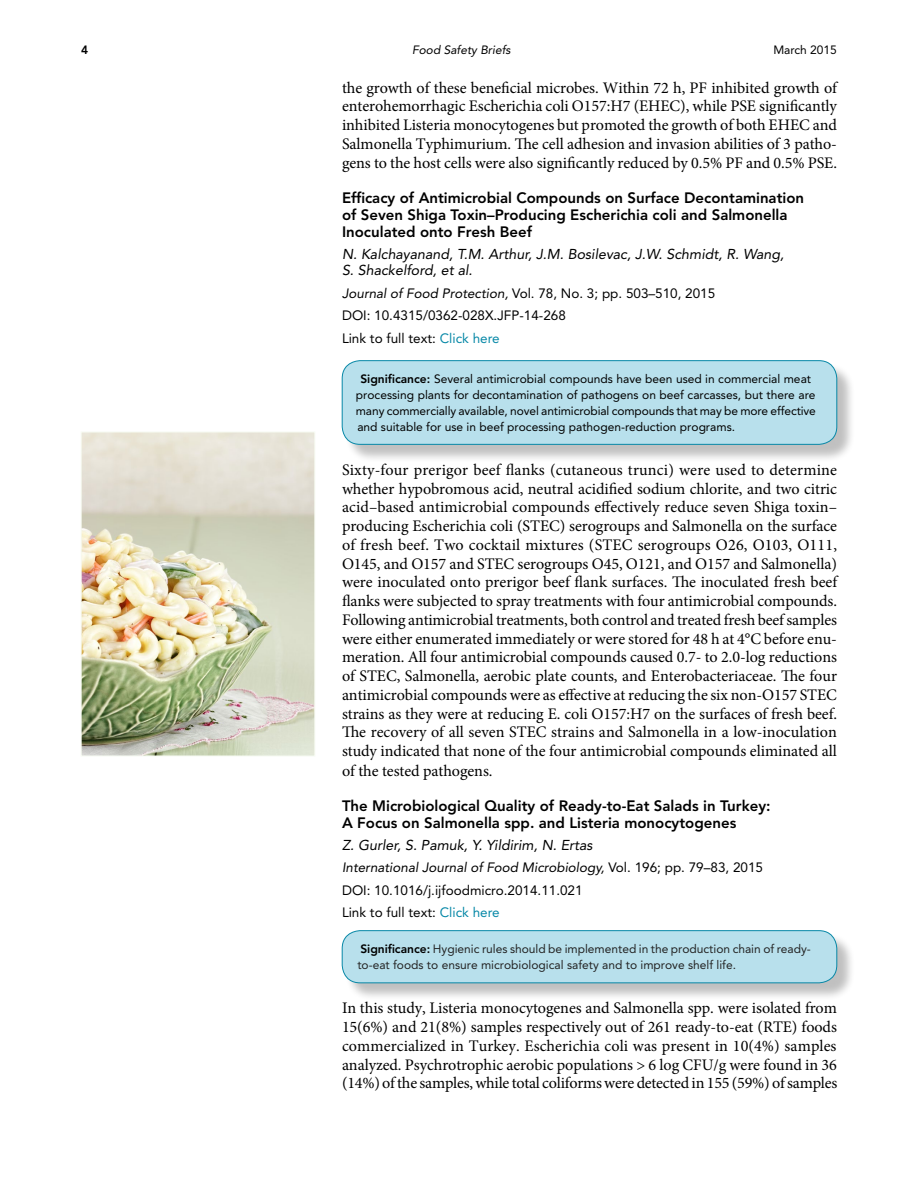
<style>
.page{position:relative;width:918px;height:1188px;background:#fff}
.page>*{position:absolute;margin:0;border:0;box-sizing:border-box;transform-origin:0 0}
.t1{font:16.2px/18.8px "Minion Pro";letter-spacing:-.005em;color:#000;text-align:justify}
.t2{font:800 15px/17.2px "Avenir LT Std";color:#000}
.t3{font:italic 14.25px/16.5px "Avenir LT Std";color:#000}
.t4{font:13.5px/22.5px "Avenir LT Std";color:#000}
.t5{font:12px/15.8px "Avenir LT Std";color:#000}
.t6{font:12px/15.8px "Avenir LT Std";color:#232323}
.t7{font:italic 12px "Avenir LT Std";color:#000}
.t8{font:800 12px "Avenir LT Std";color:#000}
.s1{font-style:italic}
.s2{color:#0788a7}
.s3{font-weight:800}
.s4{font-weight:800;color:#000}
</style>
<div class="page">
<img style="left:83px;top:434px;width:230px;height:320px">
<div style="left:81px;top:432px;width:234px;height:324px;border:1px solid #f7fbf2"></div>
<div style="left:344px;top:363px;width:512px;height:100px;background:#000;opacity:.25"></div>
<div style="left:342px;top:361px;width:495px;height:83px;background:#b8e0ec;border-radius:18px"></div>
<div style="left:342px;top:360px;width:495px;height:85px;border:1px solid #0788a7;border-radius:18px"></div>
<div style="left:344px;top:933px;width:512px;height:69px;background:#000;opacity:.25"></div>
<div style="left:342px;top:931px;width:495px;height:52px;background:#b8e0ec;border-radius:18px"></div>
<div style="left:342px;top:930px;width:495px;height:53px;border:1px solid #0788a7;border-radius:18px"></div>
<p class="t8" style="left:81px;top:43px;width:9px">4</p>
<p class="t7" style="left:412px;top:43px;width:100px">Food Safety Briefs</p>
<p class="t5" style="left:773px;top:42px;width:65px">March 2015</p>
<p class="t1" style="left:342px;top:78px;width:497px">the growth of these beneficial microbes. Within 72 h, PF inhibited growth of enterohemorrhagic Escherichia coli O157:H7 (EHEC), while PSE significantly inhibited Listeria monocytogenes but promoted the growth of both EHEC and Salmonella Typhimurium. The cell adhesion and invasion abilities of 3 patho&shy;gens to the host cells were also significantly reduced by 0.5% PF and 0.5% PSE.</p>
<p class="t2" style="left:342px;top:189px;width:464px">Efficacy of Antimicrobial Compounds on Surface Decontamination of Seven Shiga Toxin–Producing Escherichia coli and Salmonella<br>Inoculated onto Fresh Beef</p>
<p class="t3" style="left:342px;top:246px;width:444px">N. Kalchayanand, T.M. Arthur, J.M. Bosilevac, J.W. Schmidt, R. Wang,<br>S. Shackelford, et al.</p>
<p class="t4" style="left:342px;top:282px;width:375px"><span class="s1">Journal of Food Protection,</span> Vol. 78, No. 3; pp. 503–510, 2015<br>DOI: 10.4315/0362-028X.JFP-14-268<br>Link to full text: <span class="s2">Click here</span></p>
<p class="t5" style="left:356px;top:371px;width:462px;text-indent:4px"><span class="s3">Significance:</span> Several antimicrobial compounds have been used in commercial meat processing plants for decontamination of pathogens on beef carcasses, but there are many commercially available, novel antimicrobial compounds that may be more effective and suitable for use in beef processing pathogen-reduction programs.</p>
<p class="t1" style="left:342px;top:460px;width:497px">Sixty-four prerigor beef flanks (cutaneous trunci) were used to determine whether hypobromous acid, neutral acidified sodium chlorite, and two citric acid–based antimicrobial compounds effectively reduce seven Shiga toxin– producing Escherichia coli (STEC) serogroups and Salmonella on the surface of fresh beef. Two cocktail mixtures (STEC serogroups O26, O103, O111, O145, and O157 and STEC serogroups O45, O121, and O157 and Salmonella) were inoculated onto prerigor beef flank surfaces. The inoculated fresh beef flanks were subjected to spray treatments with four antimicrobial compounds.<br>Following antimicrobial treatments, both control and treated fresh beef samples were either enumerated immediately or were stored for 48 h at 4°C before enu&shy;meration. All four antimicrobial compounds caused 0.7- to 2.0-log reductions of STEC, Salmonella, aerobic plate counts, and Enterobacteriaceae. The four antimicrobial compounds were as effective at reducing the six non-O157 STEC strains as they were at reducing E. coli O157:H7 on the surfaces of fresh beef.<br>The recovery of all seven STEC strains and Salmonella in a low-inoculation study indicated that none of the four antimicrobial compounds eliminated all of the tested pathogens.</p>
<p class="t2" style="left:342px;top:797px;width:430px">The Microbiological Quality of Ready-to-Eat Salads in Turkey:<br>A Focus on Salmonella spp. and Listeria monocytogenes</p>
<p class="t3" style="left:342px;top:837px;width:252px">Z. Gurler, S. Pamuk, Y. Yildirim, N. Ertas</p>
<p class="t4" style="left:342px;top:857px;width:423px"><span class="s1">International Journal of Food Microbiology,</span> Vol. 196; pp. 79–83, 2015<br>DOI: 10.1016/j.ijfoodmicro.2014.11.021<br>Link to full text: <span class="s2">Click here</span></p>
<p class="t6" style="left:357px;top:941px;width:455px"><span class="s4">Significance:</span> Hygienic rules should be implemented in the production chain of ready&shy;to-eat foods to ensure microbiological safety and to improve shelf life.</p>
<p class="t1" style="left:342px;top:999px;width:497px">In this study, Listeria monocytogenes and Salmonella spp. were isolated from 15(6%) and 21(8%) samples respectively out of 261 ready-to-eat (RTE) foods commercialized in Turkey. Escherichia coli was present in 10(4%) samples analyzed. Psychrotrophic aerobic populations &gt; 6 log CFU/g were found in 36 (14%) of the samples, while total coliforms were detected in 155 (59%) of samples</p>
</div>
